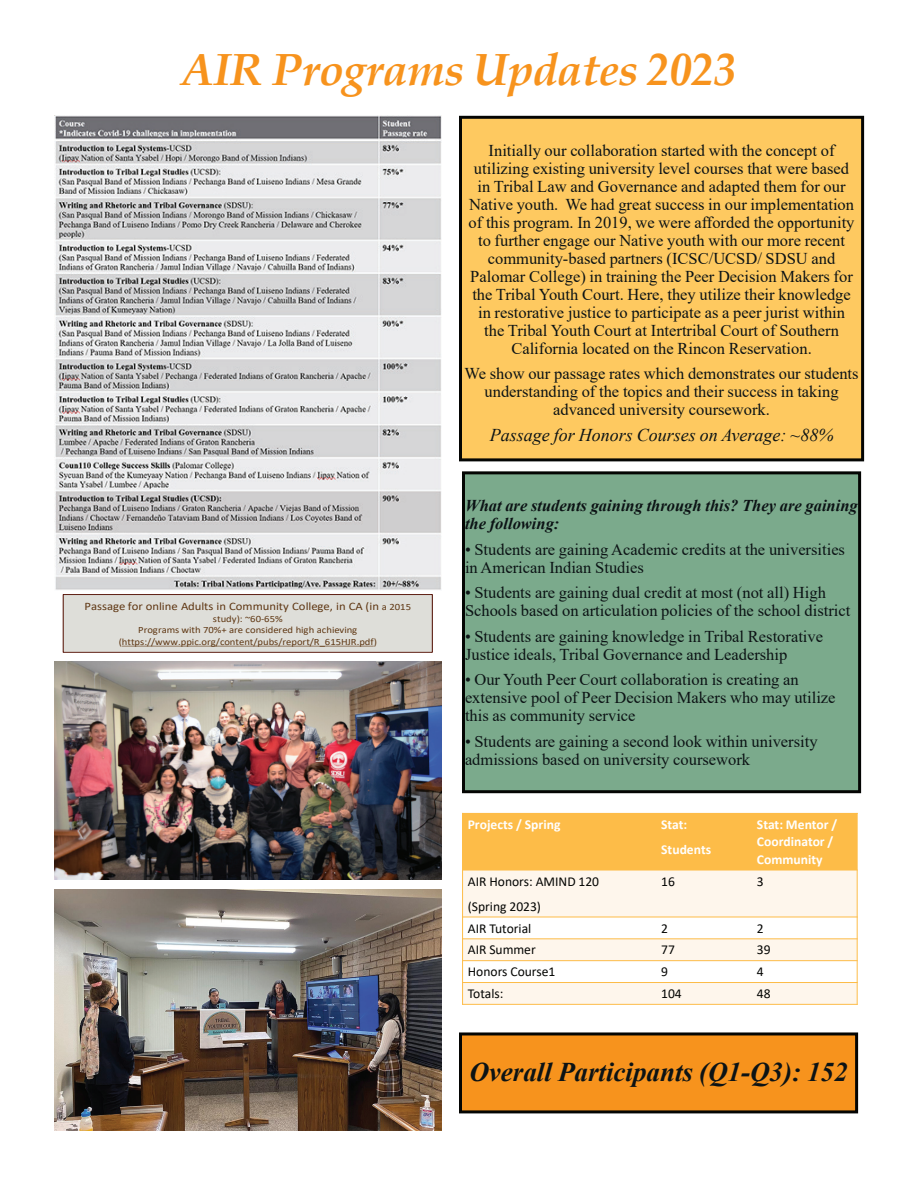
<style>
.page{position:relative;width:918px;height:1188px;background:#fff}
.page>*{position:absolute;margin:0;border:0;box-sizing:border-box;transform-origin:0 0}
.t1{font:italic 700 45px "Book Antiqua";letter-spacing:-.01em;color:#f7931d}
.t2{font:italic 700 27px "Times New Roman";color:#0c1315}
.t3{font:italic 18px "Times New Roman";color:#0c1315}
.t4{font:16.5px/18px "Times New Roman";color:#0c1315}
.t5{font:italic 700 16.5px/18px "Times New Roman";color:#0c1315}
.t6{font:13.65px/25.2px "Calibri";letter-spacing:-.005em;color:#040503}
.t7{font:700 13.65px/17.4px "Calibri";color:#fff}
.t8{font:11.4px "Calibri";color:#5f3713;scale:1.11 1}
.t9{font:9.6px/11.4px "Calibri";color:#5f3713;text-align:center;scale:1.11 1}
.s1{font-size:9.6px}
</style>
<div class="page">
<img style="left:54px;top:116px;width:387px;height:474px">
<div style="left:460px;top:117px;width:403px;height:343px;background:#fec960"></div>
<div style="left:459px;top:116px;width:405px;height:345px;border:3px solid #040503"></div>
<div style="left:464px;top:473px;width:396px;height:319px;background:#7baa8c"></div>
<div style="left:462px;top:471px;width:399px;height:322px;border:3px solid #040503"></div>
<img style="left:54px;top:662px;width:387px;height:218px">
<img style="left:54px;top:889px;width:387px;height:241px">
<div style="left:463px;top:813px;width:193px;height:57px;background:#fdbc48"></div>
<div style="left:656px;top:813px;width:96px;height:57px;background:#fdbc48"></div>
<div style="left:752px;top:813px;width:105px;height:57px;background:#fdbc48"></div>
<div style="left:463px;top:870px;width:193px;height:47px;background:#fef6ec"></div>
<div style="left:656px;top:870px;width:96px;height:47px;background:#fef6ec"></div>
<div style="left:752px;top:870px;width:105px;height:47px;background:#fef6ec"></div>
<div style="left:463px;top:939px;width:193px;height:22px;background:#fef6ec"></div>
<div style="left:656px;top:939px;width:96px;height:22px;background:#fef6ec"></div>
<div style="left:752px;top:939px;width:105px;height:22px;background:#fef6ec"></div>
<div style="left:463px;top:983px;width:193px;height:21px;background:#fef6ec"></div>
<div style="left:656px;top:983px;width:96px;height:21px;background:#fef6ec"></div>
<div style="left:752px;top:983px;width:105px;height:21px;background:#fef6ec"></div>
<hr style="left:462px;top:870px;width:396px;height:1px;background:#fdbc48">
<hr style="left:462px;top:917px;width:396px;height:1px;background:#fdbc48">
<hr style="left:462px;top:938px;width:396px;height:1px;background:#fdbc48">
<hr style="left:462px;top:960px;width:396px;height:1px;background:#fdbc48">
<hr style="left:462px;top:982px;width:396px;height:1px;background:#fdbc48">
<hr style="left:462px;top:813px;width:1px;height:192px;background:#fdbc48">
<hr style="left:857px;top:813px;width:1px;height:192px;background:#fdbc48">
<hr style="left:462px;top:1004px;width:396px;height:1px;background:#fdbc48">
<div style="left:460px;top:1034px;width:397px;height:78px;background:#f7931d"></div>
<div style="left:459px;top:1032px;width:399px;height:81px;border:3px solid #040503"></div>
<div style="left:63px;top:595px;width:369px;height:57px;background:#deded9"></div>
<div style="left:63px;top:594px;width:370px;height:59px;border:1px solid #571408"></div>
<svg style="left:122px;top:646px;width:252px;height:1px"></svg>
<h1 class="t1" style="left:182px;top:38px;width:556px">AIR Programs Updates 2023</h1>
<p class="t8" style="left:85px;top:598px;width:296px">Passage for online Adults in Community College, in CA (in <span class="s1">a 2015</span></p>
<p class="t9" style="left:119px;top:613px;width:234px">study): ~60-65%<br>Programs with 70%+ are considered high achieving (https://www.ppic.org/content/pubs/report/R_615HJR.pdf)</p>
<p class="t4" style="left:469px;top:141px;width:387px;text-align:center">Initially our collaboration started with the concept of utilizing existing university level courses that were based in Tribal Law and Governance and adapted them for our Native youth. We had great success in our implementation of this program. In 2019, we were afforded the opportunity to further engage our Native youth with our more recent community-based partners (ICSC/UCSD/ SDSU and Palomar College) in training the Peer Decision Makers for the Tribal Youth Court. Here, they utilize their knowledge in restorative justice to participate as a peer jurist within the Tribal Youth Court at Intertribal Court of Southern California located on the Rincon Reservation.</p>
<p class="t4" style="left:465px;top:364px;width:396px;text-align:center">We show our passage rates which demonstrates our students understanding of the topics and their success in taking advanced university coursework.</p>
<p class="t3" style="left:490px;top:422px;width:345px">Passage for Honors Courses on Average: ~88%</p>
<p class="t5" style="left:465px;top:496px;width:394px">What are students gaining through this? They are gaining the following:</p>
<p class="t4" style="left:465px;top:540px;width:382px">• Students are gaining Academic credits at the universities in American Indian Studies</p>
<p class="t4" style="left:465px;top:583px;width:387px">• Students are gaining dual credit at most (not all) High<br>Schools based on articulation policies of the school district</p>
<p class="t4" style="left:465px;top:627px;width:360px">• Students are gaining knowledge in Tribal Restorative<br>Justice ideals, Tribal Governance and Leadership</p>
<p class="t4" style="left:465px;top:670px;width:372px">• Our Youth Peer Court collaboration is creating an extensive pool of Peer Decision Makers who may utilize this as community service</p>
<p class="t4" style="left:465px;top:732px;width:354px">• Students are gaining a second look within university admissions based on university coursework</p>
<p class="t7" style="left:468px;top:816px;width:94px">Projects / Spring</p>
<p class="t7" style="left:661px;top:812px;width:51px;line-height:25.2px">Stat:<br>Students</p>
<p class="t7" style="left:757px;top:816px;width:82px">Stat: Mentor /<br>Coordinator /<br>Community</p>
<p class="t6" style="left:468px;top:868px;width:133px">AIR Honors: AMIND 120 (Spring 2023)</p>
<p class="t6" style="left:661px;top:868px;width:15px">16</p>
<p class="t6" style="left:757px;top:868px;width:8px">3</p>
<p class="t6" style="left:468px;top:915px;width:65px">AIR Tutorial</p>
<p class="t6" style="left:661px;top:915px;width:8px">2</p>
<p class="t6" style="left:757px;top:915px;width:8px">2</p>
<p class="t6" style="left:468px;top:937px;width:69px">AIR Summer</p>
<p class="t6" style="left:661px;top:937px;width:15px">77</p>
<p class="t6" style="left:757px;top:937px;width:15px">39</p>
<p class="t6" style="left:468px;top:959px;width:89px">Honors Course1</p>
<p class="t6" style="left:661px;top:959px;width:8px">9</p>
<p class="t6" style="left:757px;top:959px;width:8px">4</p>
<p class="t6" style="left:468px;top:981px;width:37px">Totals:</p>
<p class="t6" style="left:661px;top:981px;width:22px">104</p>
<p class="t6" style="left:757px;top:981px;width:15px">48</p>
<h2 class="t2" style="left:469px;top:1053px;width:380px">Overall Participants (Q1-Q3): 152</h2>
</div>
